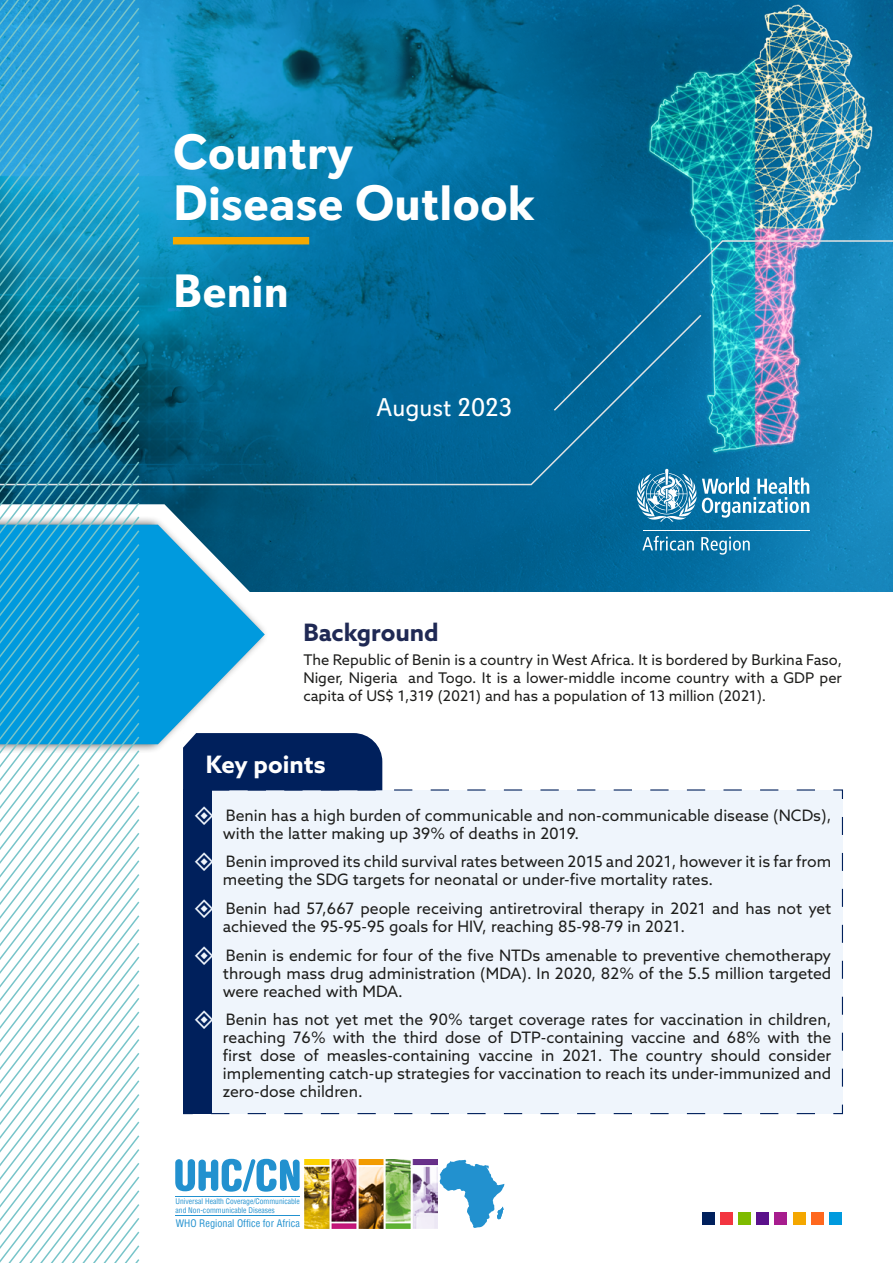
<style>
.page{position:relative;width:893px;height:1263px;background:#fff}
.page>*{position:absolute;margin:0;border:0;box-sizing:border-box;transform-origin:0 0}
.t1{font:700 49.5px/51px "Davis Sans";color:#fff}
.t2{font:700 46.5px "Davis Sans";color:#fff}
.t3{font:25.5px "Davis Sans";color:#fff}
.t4{font:700 24px "Azo Sans";color:#1f2954}
.t5{font:700 24px "Azo Sans";color:#fff}
.t6{font:15.75px/18px "Azo Sans";color:#1d1d1b}
.t7{font:14.7px/18px "Azo Sans";color:#1d1d1b;text-align:justify}
.t8{font:condensed 10.2px "Helvetica";color:#2291cf}
.t9{font:condensed 7.5px/9px "Helvetica";color:#2291cf}
</style>
<div class="page">
<img style="left:139px;top:0;width:754px;height:591px">
<svg style="left:552px;top:239px;width:341px;height:173px;background:#2a88b6"></svg>
<svg style="left:139px;top:313px;width:564px;height:173px;background:#036592"></svg>
<svg style="left:139px;top:504px;width:149px;height:88px;background:#1a6484"></svg>
<div style="left:0;top:515px;width:269px;height:238px;background:#1d1d1b;opacity:.75"></div>
<svg style="left:139px;top:525px;width:126px;height:219px;fill:#009ade"></svg>
<svg style="left:636px;top:469px;width:173px;height:53px;background:#4997bd"></svg>
<hr style="left:643px;top:530px;width:167px;height:1px;background:#fff">
<svg style="left:642px;top:536px;width:52px;height:14px"></svg>
<svg style="left:701px;top:537px;width:49px;height:18px"></svg>
<svg style="left:0;top:0;width:139px;height:1263px"></svg>
<div style="left:829px;top:1212px;width:13px;height:13px;background:#009ade"></div>
<div style="left:811px;top:1212px;width:13px;height:13px;background:#ff681e"></div>
<div style="left:793px;top:1212px;width:12px;height:13px;background:#f4a700"></div>
<div style="left:774px;top:1212px;width:13px;height:13px;background:#a71d8e"></div>
<div style="left:756px;top:1212px;width:13px;height:13px;background:#5b118b"></div>
<div style="left:738px;top:1212px;width:13px;height:13px;background:#7ebb00"></div>
<div style="left:720px;top:1212px;width:13px;height:13px;background:#f33540"></div>
<div style="left:702px;top:1212px;width:12px;height:13px;background:#00205c"></div>
<img style="left:305px;top:1160px;width:133px;height:68px">
<svg style="left:440px;top:1160px;width:64px;height:68px"></svg>
<svg style="left:175px;top:1159px;width:125px;height:33px"></svg>
<hr style="left:176px;top:1196px;width:124px;height:1px;background:#2291cf">
<hr style="left:176px;top:1215px;width:124px;height:1px;background:#2291cf">
<div style="left:183px;top:789px;width:660px;height:326px;background:#eff5fc"></div>
<div style="left:183px;top:789px;width:29px;height:325px;background:#00205c"></div>
<svg style="left:169px;top:715px;width:646px;height:75px"></svg>
<div style="left:173px;top:237px;width:136px;height:7px;background:#f5a900"></div>
<svg style="left:212px;top:806px;width:1px;height:19px"></svg>
<svg style="left:212px;top:853px;width:1px;height:18px"></svg>
<svg style="left:212px;top:899px;width:1px;height:19px"></svg>
<svg style="left:212px;top:946px;width:1px;height:19px"></svg>
<svg style="left:212px;top:1010px;width:1px;height:19px"></svg>
<h1 class="t1" style="left:173px;top:127px;width:363px">Country<br>Disease Outlook</h1>
<h2 class="t2" style="left:173px;top:263px;width:117px">Benin</h2>
<h3 class="t3" style="left:377px;top:392px;width:137px">August 2023</h3>
<h3 class="t4" style="left:303px;top:616px;width:137px">Background</h3>
<p class="t7" style="left:303px;top:651px;width:540px">The Republic of Benin is a country in West Africa. It is bordered by Burkina Faso, Niger, Nigeria and Togo. It is a lower-middle income country with a GDP per capita of US$ 1,319 (2021) and has a population of 13 million (2021).</p>
<h3 class="t5" style="left:206px;top:748px;width:121px">Key points</h3>
<p class="t6" style="left:223px;top:806px;width:610px">Benin has a high burden of communicable and non-communicable disease (NCDs), with the latter making up 39% of deaths in 2019.</p>
<p class="t6" style="left:223px;top:852px;width:610px">Benin improved its child survival rates between 2015 and 2021, however it is far from meeting the SDG targets for neonatal or under-five mortality rates.</p>
<p class="t6" style="left:223px;top:899px;width:610px">Benin had 57,667 people receiving antiretroviral therapy in 2021 and has not yet achieved the 95-95-95 goals for HIV, reaching 85-98-79 in 2021.</p>
<p class="t6" style="left:223px;top:946px;width:610px;text-align:justify">Benin is endemic for four of the five NTDs amenable to preventive chemotherapy through mass drug administration (MDA). In 2020, 82% of the 5.5 million targeted were reached with MDA.</p>
<p class="t6" style="left:223px;top:1010px;width:610px;text-align:justify">Benin has not yet met the 90% target coverage rates for vaccination in children, reaching 76% with the third dose of DTP-containing vaccine and 68% with the first dose of measles-containing vaccine in 2021. The country should consider implementing catch-up strategies for vaccination to reach its under-immunized and zero-dose children.</p>
<p class="t9" style="left:176px;top:1196px;width:126px">Universal Health Coverage/Communicable and Non-communicable Diseases</p>
<p class="t8" style="left:176px;top:1216px;width:126px">WHO Regional Office for Africa</p>
</div>
